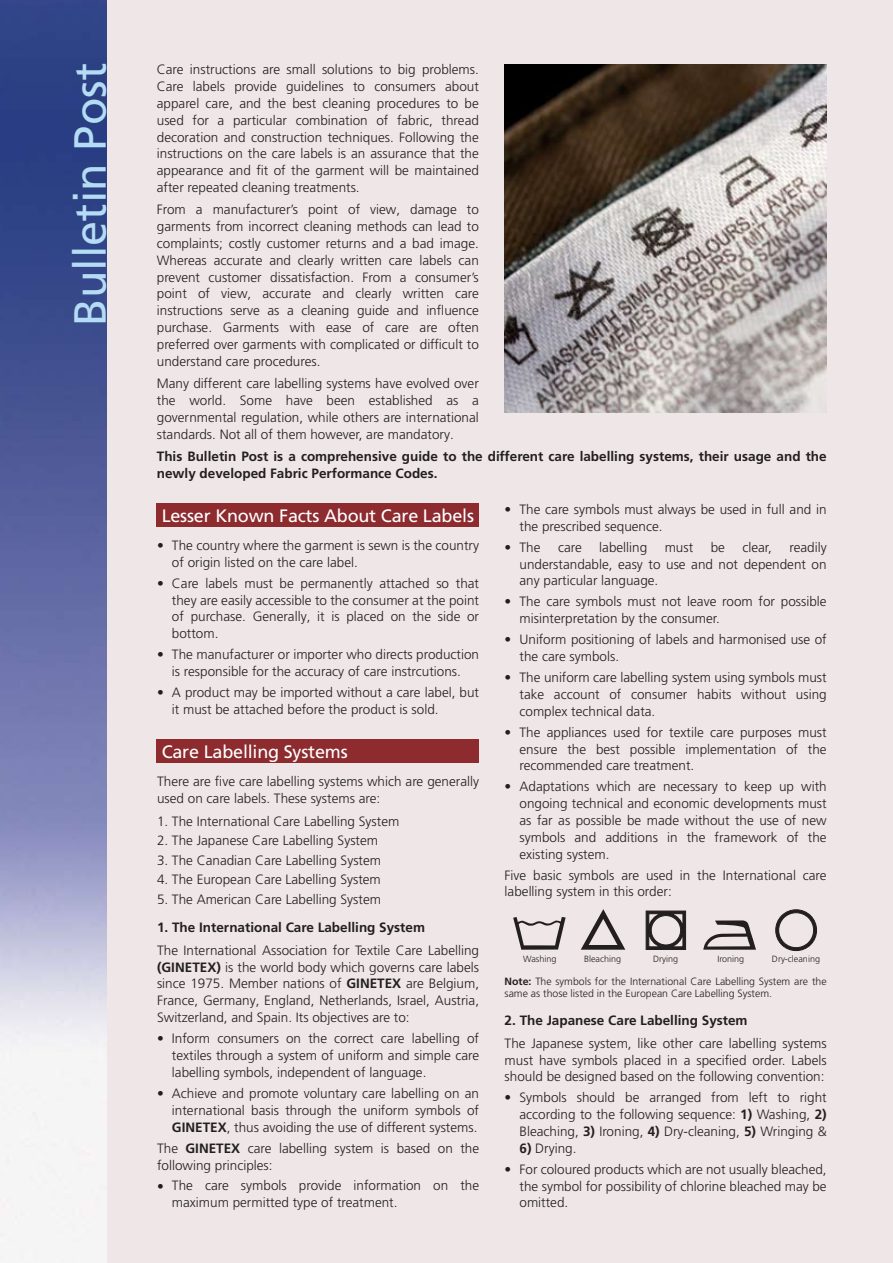
<style>
.page{position:relative;width:893px;height:1263px;background:#fff}
.page>*{position:absolute;margin:0;border:0;box-sizing:border-box;transform-origin:0 0}
.t1{font:45px "Frutiger LT Pro";color:#b4dcf5}
.t2{font:18px "Frutiger LT Pro";letter-spacing:-.01em;color:#fff}
.t3{font:300 13.5px/16.8px "Frutiger LT Pro";color:#231f20;text-align:justify}
.t4{font:700 13.5px/16.8px "Frutiger LT Pro";color:#231f20}
.t5{font:300 10.5px/12.6px "Frutiger LT Pro";color:#231f20}
.t6{font:300 9px "Frutiger LT Pro";color:#231f20}
.s1{font-weight:700}
</style>
<div class="page">
<div style="left:0;top:0;width:892px;height:1263px;background:#eee6e7"></div>
<svg style="left:513px;top:917px;width:52px;height:33px"></svg>
<svg style="left:580px;top:909px;width:45px;height:41px"></svg>
<svg style="left:645px;top:910px;width:41px;height:40px"></svg>
<svg style="left:703px;top:920px;width:53px;height:30px"></svg>
<svg style="left:775px;top:909px;width:42px;height:42px"></svg>
<div style="left:157px;top:740px;width:322px;height:23px;background:#8d2b2f"></div>
<div style="left:157px;top:504px;width:322px;height:23px;background:#8d2b2f"></div>
<img style="left:504px;top:64px;width:322px;height:349px">
<img style="left:0;top:0;width:106px;height:1263px">
<h1 class="t1" style="left:64px;top:326px;width:264px;rotate:-90deg">Bulletin Post</h1>
<p class="t3" style="left:157px;top:61px;width:323px">Care instructions are small solutions to big problems.<br>Care labels provide guidelines to consumers about apparel care, and the best cleaning procedures to be used for a particular combination of fabric, thread decoration and construction techniques. Following the instructions on the care labels is an assurance that the appearance and fit of the garment will be maintained after repeated cleaning treatments.</p>
<p class="t3" style="left:157px;top:202px;width:323px">From a manufacturer’s point of view, damage to garments from incorrect cleaning methods can lead to complaints; costly customer returns and a bad image.<br>Whereas accurate and clearly written care labels can prevent customer dissatisfaction. From a consumer’s point of view, accurate and clearly written care instructions serve as a cleaning guide and influence purchase. Garments with ease of care are often preferred over garments with complicated or difficult to understand care procedures.</p>
<p class="t3" style="left:157px;top:375px;width:323px">Many different care labelling systems have evolved over the world. Some have been established as a governmental regulation, while others are international standards. Not all of them however, are mandatory.</p>
<p class="t4" style="left:157px;top:448px;width:671px">This Bulletin Post is a comprehensive guide to the different care labelling systems, their usage and the newly developed Fabric Performance Codes.</p>
<h2 class="t2" style="left:162px;top:505px;width:314px">Lesser Known Facts About Care Labels</h2>
<p class="t3" style="left:172px;top:537px;width:309px;text-indent:-15px">• The country where the garment is sewn is the country of origin listed on the care label.</p>
<p class="t3" style="left:172px;top:575px;width:309px;text-indent:-15px">• Care labels must be permanently attached so that they are easily accessible to the consumer at the point of purchase. Generally, it is placed on the side or bottom.</p>
<p class="t3" style="left:157px;top:646px;width:323px;text-align:center">• The manufacturer or importer who directs production is responsible for the accuracy of care instrcutions.</p>
<p class="t3" style="left:172px;top:684px;width:308px;text-indent:-15px">• A product may be imported without a care label, but it must be attached before the product is sold.</p>
<h2 class="t2" style="left:162px;top:741px;width:187px">Care Labelling Systems</h2>
<p class="t3" style="left:157px;top:773px;width:323px">There are five care labelling systems which are generally used on care labels. These systems are:</p>
<p class="t3" style="left:157px;top:813px;width:244px">1. The International Care Labelling System</p>
<p class="t3" style="left:157px;top:832px;width:222px">2. The Japanese Care Labelling System</p>
<p class="t3" style="left:157px;top:852px;width:225px">3. The Canadian Care Labelling System</p>
<p class="t3" style="left:157px;top:872px;width:225px">4. The European Care Labelling System</p>
<p class="t3" style="left:157px;top:891px;width:225px">5. The American Care Labelling System</p>
<p class="t4" style="left:157px;top:919px;width:269px">1. The International Care Labelling System</p>
<p class="t3" style="left:157px;top:942px;width:323px">The International Association for Textile Care Labelling <span class="s1">(GINETEX)</span> is the world body which governs care labels since 1975. Member nations of <span class="s1">GINETEX</span> are Belgium, France, Germany, England, Netherlands, Israel, Austria, Switzerland, and Spain. Its objectives are to:</p>
<p class="t3" style="left:172px;top:1030px;width:309px;text-indent:-15px">• Inform consumers on the correct care labelling of textiles through a system of uniform and simple care labelling symbols, independent of language.</p>
<p class="t3" style="left:172px;top:1085px;width:308px;text-indent:-15px">• Achieve and promote voluntary care labelling on an international basis through the uniform symbols of <span class="s1">GINETEX</span>, thus avoiding the use of different systems.</p>
<p class="t3" style="left:157px;top:1140px;width:323px">The <span class="s1">GINETEX</span> care labelling system is based on the following principles:</p>
<p class="t3" style="left:172px;top:1178px;width:309px;text-indent:-15px">• The care symbols provide information on the maximum permitted type of treatment.</p>
<p class="t3" style="left:519px;top:501px;width:308px;text-indent:-15px">• The care symbols must always be used in full and in the prescribed sequence.</p>
<p class="t3" style="left:504px;top:539px;width:37px">• The</p>
<p class="t3" style="left:558px;top:539px;width:25px">care</p>
<p class="t3" style="left:599px;top:539px;width:50px">labelling</p>
<p class="t3" style="left:664px;top:539px;width:30px">must</p>
<p class="t3" style="left:710px;top:539px;width:16px">be</p>
<p class="t3" style="left:742px;top:539px;width:31px">clear,</p>
<p class="t3" style="left:519px;top:539px;width:308px;text-indent:270px">readily understandable, easy to use and not dependent on any particular language.</p>
<p class="t3" style="left:519px;top:593px;width:308px;text-indent:-15px">• The care symbols must not leave room for possible misinterpretation by the consumer.</p>
<p class="t3" style="left:519px;top:631px;width:309px;text-indent:-15px">• Uniform positioning of labels and harmonised use of the care symbols.</p>
<p class="t3" style="left:519px;top:669px;width:309px;text-indent:-15px">• The uniform care labelling system using symbols must take account of consumer habits without using complex technical data.</p>
<p class="t3" style="left:519px;top:724px;width:309px;text-indent:-15px">• The appliances used for textile care purposes must ensure the best possible implementation of the recommended care treatment.</p>
<p class="t3" style="left:519px;top:778px;width:309px;text-indent:-15px">• Adaptations which are necessary to keep up with ongoing technical and economic developments must as far as possible be made without the use of new symbols and additions in the framework of the existing system.</p>
<p class="t3" style="left:504px;top:867px;width:323px">Five basic symbols are used in the International care labelling system in this order:</p>
<p class="t6" style="left:523px;top:954px;width:35px">Washing</p>
<p class="t6" style="left:584px;top:954px;width:39px">Bleaching</p>
<p class="t6" style="left:653px;top:954px;width:27px">Drying</p>
<p class="t6" style="left:717px;top:954px;width:28px">Ironing</p>
<p class="t6" style="left:772px;top:954px;width:49px">Dry-cleaning</p>
<p class="t5" style="left:504px;top:975px;width:323px"><span class="s1">Note:</span> The symbols for the International Care Labelling System are the same as those listed in the European Care Labelling System.</p>
<p class="t4" style="left:504px;top:1012px;width:244px">2. The Japanese Care Labelling System</p>
<p class="t3" style="left:504px;top:1035px;width:323px">The Japanese system, like other care labelling systems must have symbols placed in a specified order. Labels should be designed based on the following convention:</p>
<p class="t3" style="left:519px;top:1089px;width:308px;text-indent:-15px">• Symbols should be arranged from left to right according to the following sequence: <span class="s1">1)</span> Washing, <span class="s1">2)<br></span>Bleaching, <span class="s1">3)</span> Ironing, <span class="s1">4)</span> Dry-cleaning, <span class="s1">5)</span> Wringing &amp;</p>
<p class="t3" style="left:519px;top:1140px;width:59px"><span class="s1">6)</span> Drying.</p>
<p class="t3" style="left:519px;top:1161px;width:308px;text-indent:-15px">• For coloured products which are not usually bleached, the symbol for possibility of chlorine bleached may be omitted.</p>
</div>
